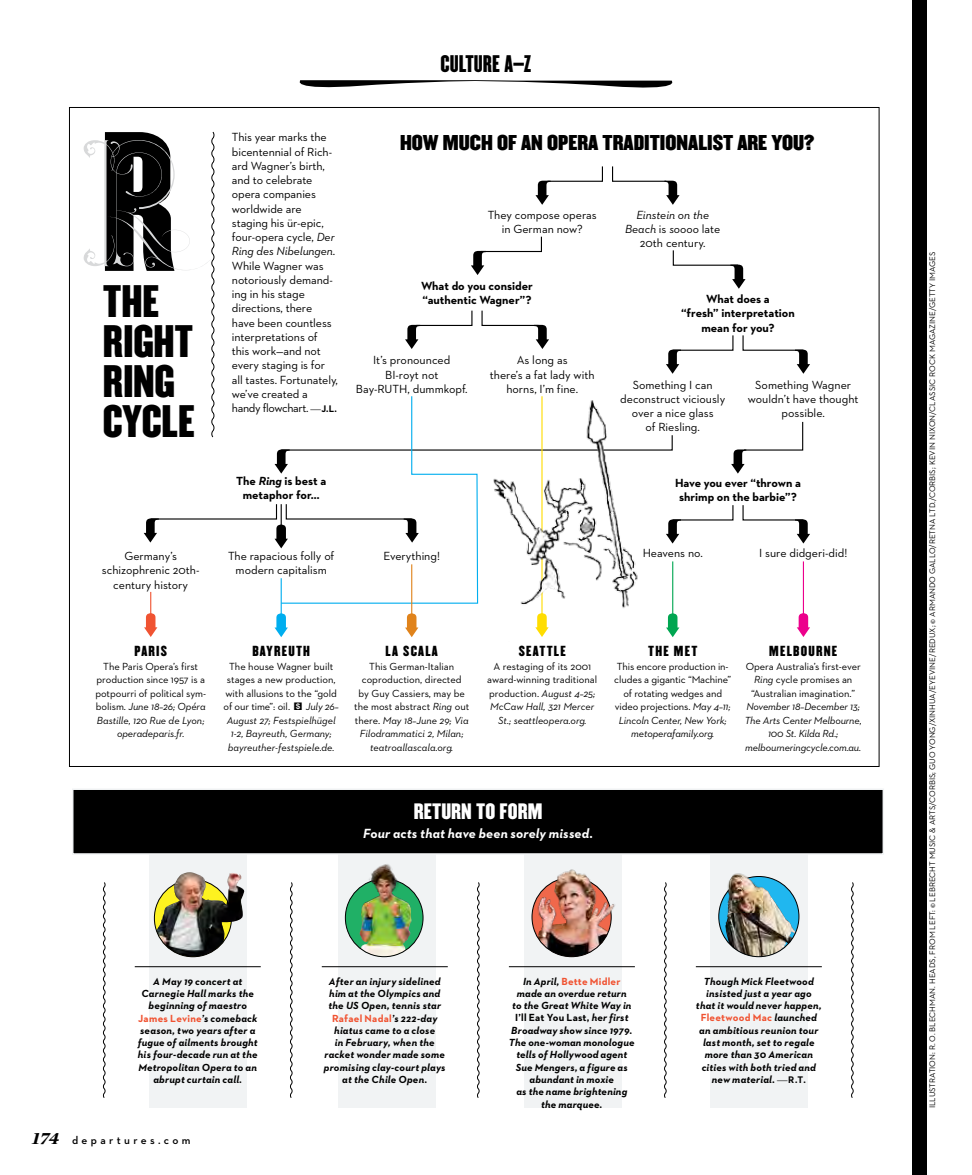
<style>
.page{position:relative;width:972px;height:1175px;background:#fff}
.page>*{position:absolute;margin:0;border:0;box-sizing:border-box;transform-origin:0 0}
.t1{font:39.75px/39.8px "Champion Welterweight";letter-spacing:-.005em;color:#000}
.t2{font:21px "Champion Liteweight";color:#000}
.t3{font:19.5px "Champion Welterweight";letter-spacing:.005em;color:#fff}
.t4{font:18.75px "Champion Middleweight";color:#000}
.t5{font:italic 700 13.5px "Neutraface 2 Text";letter-spacing:.015em;color:#fff}
.t6{font:12.75px "Champion Welterweight";letter-spacing:.095em;color:#000}
.t7{font:12px/14.2px "Neutraface 2 Text";letter-spacing:-.005em;color:#000;text-align:center}
.t8{font:700 12px/14.2px "Neutraface 2 Text";color:#000;text-align:center}
.t9{font:italic 12px/14.2px "Neutraface 2 Text";color:#000;text-align:center}
.t10{font:600 11.25px "Neutraface 2 Text";letter-spacing:.3em;color:#000}
.t11{font:italic 700 10.5px/12.3px "Neutraface 2 Text";letter-spacing:.02em;color:#000;text-align:center}
.t12{font:10.5px/13.5px "Neutraface 2 Text";letter-spacing:-.005em;color:#000;text-align:center}
.t13{font:italic 10.5px/13.5px "Neutraface 2 Text";letter-spacing:-.015em;color:#000;text-align:center}
.t14{font:8.25px "Neutraface 2 Text";letter-spacing:.07em;color:#000}
.s1{font-style:italic}
.s2{font-family:"Adobe Garamond";font-size:10.5px}
.s3{font-weight:700;font-size:9.75px}
.s4{font-style:normal}
.s5{font-style:normal;color:#f05332}
.s6{font-family:"Adobe Garamond";font-weight:400;font-style:normal}
.s7{font-style:normal;font-size:9.75px}
.s8{font-family:"Chronicle Deck";font-weight:900;font-style:italic;font-size:16.8px}
</style>
<div class="page">
<svg style="left:299px;top:80px;width:374px;height:8px"></svg>
<div style="left:912px;top:0;width:15px;height:1174px;background:#000"></div>
<div style="left:149px;top:846px;width:98px;height:262px;background:#f1f3f4"></div>
<div style="left:338px;top:846px;width:98px;height:262px;background:#f1f3f4"></div>
<div style="left:524px;top:846px;width:98px;height:262px;background:#f1f3f4"></div>
<div style="left:710px;top:846px;width:98px;height:262px;background:#f1f3f4"></div>
<div style="left:72px;top:788px;width:812px;height:66px;background:#000;border:2px solid #f1f3f4"></div>
<svg style="left:290px;top:882px;width:3px;height:216px"></svg>
<svg style="left:102px;top:882px;width:4px;height:216px"></svg>
<svg style="left:477px;top:882px;width:3px;height:216px"></svg>
<svg style="left:664px;top:882px;width:3px;height:216px"></svg>
<svg style="left:851px;top:882px;width:3px;height:216px"></svg>
<hr style="left:135px;top:966px;width:126px;height:1px;background:#000">
<hr style="left:322px;top:966px;width:126px;height:1px;background:#000">
<hr style="left:509px;top:966px;width:126px;height:1px;background:#000">
<hr style="left:696px;top:966px;width:126px;height:1px;background:#000">
<svg style="left:84px;top:131px;width:726px;height:506px"></svg>
<img style="left:156px;top:901px;width:75px;height:55px">
<img style="left:158px;top:872px;width:87px;height:55px">
<svg style="left:345px;top:879px;width:78px;height:77px"></svg>
<img style="left:359px;top:891px;width:53px;height:65px">
<img style="left:355px;top:864px;width:58px;height:27px">
<img style="left:538px;top:928px;width:73px;height:28px">
<img style="left:532px;top:869px;width:83px;height:59px">
<img style="left:725px;top:878px;width:71px;height:78px">
<img style="left:719px;top:873px;width:44px;height:39px">
<img style="left:493px;top:399px;width:177px;height:238px">
<h1 class="t1" style="left:103px;top:280px;width:94px">THE<br>RIGHT<br>RING<br>CYCLE</h1>
<h2 class="t2" style="left:441px;top:47px;width:92px">CULTURE A–Z</h2>
<p class="t7" style="left:232px;top:130px;width:108px;text-align:left">This year marks the bicentennial of Rich&shy;ard Wagner’s birth, and to celebrate opera companies worldwide are staging his ür-epic, four-opera cycle, <span class="s1">Der<br>Ring des Nibelungen</span>.<br>While Wagner was notoriously demand&shy;ing in his stage directions, there have been countless interpretations of this work—and not every staging is for all tastes. Fortunately, we’ve created a handy flowchart. <span class="s2">—</span><span class="s3">J.L.</span></p>
<p class="t8" style="left:236px;top:473px;width:91px">The <span class="s1">Ring</span> is best a metaphor for…</p>
<h3 class="t4" style="left:400px;top:127px;width:416px">HOW MUCH OF AN OPERA TRADITIONALIST ARE YOU?</h3>
<p class="t7" style="left:488px;top:207px;width:111px">They compose operas in German now?</p>
<p class="t9" style="left:625px;top:207px;width:97px">Einstein on the<br>Beach <span class="s4">is</span> soooo <span class="s4">late<br>20th century.</span></p>
<p class="t8" style="left:421px;top:279px;width:113px;text-align:left">What do you consider “authentic Wagner”?</p>
<p class="t8" style="left:681px;top:292px;width:115px">What does a<br>“fresh” interpretation mean for you?</p>
<p class="t7" style="left:356px;top:353px;width:113px">It’s pronounced<br>BI-royt not<br>Bay-RUTH, dummkopf.</p>
<p class="t7" style="left:490px;top:353px;width:106px">As long as<br>there’s a fat lady with horns, I’m fine.</p>
<p class="t7" style="left:620px;top:377px;width:107px">Something I can deconstruct viciously over a nice glass<br>of Riesling.</p>
<p class="t7" style="left:748px;top:377px;width:112px">Something Wagner wouldn’t have thought possible.</p>
<p class="t8" style="left:675px;top:476px;width:127px">Have you ever “thrown a shrimp on the barbie”?</p>
<p class="t7" style="left:102px;top:549px;width:99px">Germany’s schizophrenic 20th&shy;century history</p>
<p class="t7" style="left:228px;top:549px;width:108px">The rapacious folly of modern capitalism</p>
<p class="t7" style="left:383px;top:549px;width:58px">Everything!</p>
<p class="t7" style="left:643px;top:546px;width:62px">Heavens no.</p>
<p class="t7" style="left:759px;top:546px;width:90px">I sure didgeri-did!</p>
<p class="t6" style="left:135px;top:640px;width:8px">PARIS</p>
<p class="t12" style="left:95px;top:659px;width:112px">The Paris Opera’s first production since 1957 is a potpourri of political sym&shy;bolism. <span class="s1">June 18–26; Opéra<br>Bastille, 120 Rue de Lyon; operadeparis.fr.</span></p>
<p class="t6" style="left:252px;top:640px;width:59px">BAYREUTH</p>
<p class="t12" style="left:229px;top:659px;width:106px">The house Wagner built</p>
<p class="t12" style="left:227px;top:672px;width:110px">stages a new production,</p>
<p class="t12" style="left:225px;top:686px;width:113px">with allusions to the “gold</p>
<p class="t12" style="left:224px;top:699px;width:68px">of our time”: oil.</p>
<p class="t13" style="left:306px;top:699px;width:34px">July 26–</p>
<p class="t13" style="left:227px;top:713px;width:110px">August 27; Festspielhügel</p>
<p class="t13" style="left:231px;top:726px;width:103px">1-2, Bayreuth, Germany;</p>
<p class="t13" style="left:228px;top:740px;width:108px">bayreuther-festspiele.de.</p>
<p class="t6" style="left:386px;top:640px;width:54px">LA SCALA</p>
<p class="t12" style="left:354px;top:659px;width:117px">This German-Italian coproduction, directed<br>by Guy Cassiers, may be the most abstract <span class="s1">Ring</span> out there. <span class="s1">May 18–June 29; Via<br>Filodrammatici 2, Milan; teatroallascala.org.</span></p>
<p class="t6" style="left:519px;top:640px;width:49px">SEATTLE</p>
<p class="t12" style="left:487px;top:659px;width:111px">A restaging of its 2001 award-winning traditional production. <span class="s1">August 4–25;<br>McCaw Hall, 321 Mercer<br>St.; seattleopera.org.</span></p>
<p class="t6" style="left:648px;top:640px;width:51px">THE MET</p>
<p class="t12" style="left:614px;top:659px;width:118px">This encore production in&shy;cludes a gigantic “Machine” of rotating wedges and video projections. <span class="s1">May 4–11;<br>Lincoln Center, New York; metoperafamily.org.</span></p>
<p class="t6" style="left:769px;top:640px;width:69px">MELBOURNE</p>
<p class="t12" style="left:746px;top:659px;width:117px">Opera Australia’s first-ever<br><span class="s1">Ring</span> cycle promises an “Australian imagination.”</p>
<p class="t13" style="left:745px;top:699px;width:119px">November 18–December 13;<br>The Arts Center Melbourne,<br>100 St. Kilda Rd.; melbourneringcycle.com.au.</p>
<h3 class="t3" style="left:414px;top:795px;width:130px">RETURN TO FORM</h3>
<p class="t5" style="left:363px;top:824px;width:231px">Four acts that have been sorely missed.</p>
<p class="t11" style="left:138px;top:974px;width:121px">A May 19 concert at<br>Carnegie Hall marks the beginning of maestro<br><span class="s5">James Levine</span>’s comeback season, two years after a fugue of ailments brought his four-decade run at the<br>Metropolitan Opera to an abrupt curtain call.</p>
<p class="t11" style="left:324px;top:974px;width:123px">After an injury sidelined him at the Olympics and the US Open, tennis star<br><span class="s5">Rafael Nadal</span>’s 222-day hiatus came to a close<br>in February, when the racket wonder made some promising clay-court plays at the Chile Open.</p>
<p class="t11" style="left:509px;top:974px;width:127px">In April, <span class="s5">Bette Midler </span>made an overdue return<br>to the Great White Way in<br><span class="s4">I ’ll Eat You Last,</span> her first<br>Broadway show since 1979.<br>The one-woman monologue tells of Hollywood agent<br>Sue Mengers, a figure as abundant in moxie<br>as the name brightening the marquee.</p>
<p class="t11" style="left:696px;top:974px;width:127px">Though Mick Fleetwood insisted just a year ago that it would never happen,<br><span class="s5">Fleetwood M ac</span> launched an ambitious reunion tour last month, set to regale more than 30 American cities with both tried and new material. <span class="s6">—</span><span class="s7">R .t.</span></p>
<p class="t10" style="left:32px;top:1133px;width:160px"><span class="s8">174</span> departures.com</p>
<p class="t14" style="left:927px;top:377px;width:126px;rotate:-90deg">rock magazine/getty images</p>
<p class="t14" style="left:927px;top:469px;width:78px;rotate:-90deg">; kevin nixon/classic</p>
<p class="t14" style="left:927px;top:773px;width:282px;rotate:-90deg">; Guo yong/xinhua/eyevine/redux; © armando gallo/retna ltd./corbis</p>
<p class="t14" style="left:927px;top:1108px;width:312px;rotate:-90deg">Illustration: r. o. blechman. Heads, from Left: © lebrecht music &amp; arts/corbis</p>
</div>
